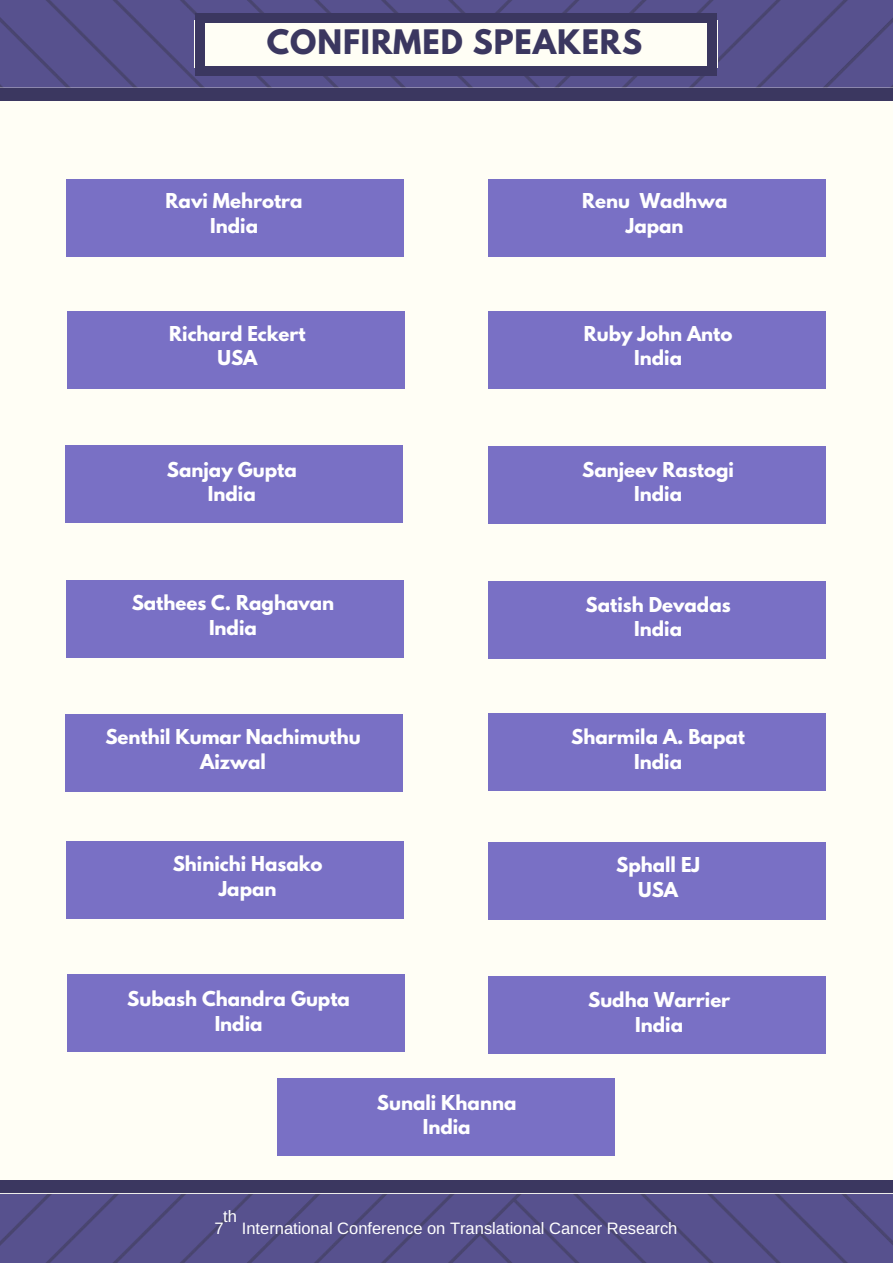
<style>
.page{position:relative;width:893px;height:1263px;background:#fff}
.page>*{position:absolute;margin:0;border:0;box-sizing:border-box;transform-origin:0 0}
.t1{font:700 29.85px "League Spartan";letter-spacing:.03em;color:#3b3760}
.t2{font:700 18.15px/24.8px "League Spartan";color:#fff;text-align:center}
.t3{font:16.5px "Arimo";color:#fff}
</style>
<div class="page">
<img style="left:0;top:0;width:892px;height:1262px">
<div style="left:0;top:88px;width:892px;height:1106px;background:#fffef5"></div>
<div style="left:0;top:1181px;width:892px;height:12px;background:#3b3760"></div>
<div style="left:0;top:89px;width:892px;height:12px;background:#3b3760"></div>
<div style="left:194px;top:21px;width:523px;height:47px;background:#fffef5"></div>
<div style="left:707px;top:67px;width:9px;height:9px;background:#3b3760"></div>
<div style="left:195px;top:22px;width:10px;height:45px;background:#3b3760"></div>
<div style="left:195px;top:67px;width:10px;height:9px;background:#3b3760"></div>
<div style="left:707px;top:22px;width:9px;height:45px;background:#3b3760"></div>
<div style="left:204px;top:67px;width:504px;height:9px;background:#3b3760"></div>
<div style="left:707px;top:13px;width:9px;height:9px;background:#3b3760"></div>
<div style="left:195px;top:13px;width:10px;height:9px;background:#3b3760"></div>
<div style="left:204px;top:13px;width:504px;height:9px;background:#3b3760"></div>
<div style="left:66px;top:179px;width:338px;height:77px;background:#7970c5"></div>
<div style="left:488px;top:179px;width:337px;height:77px;background:#7970c5"></div>
<div style="left:67px;top:311px;width:338px;height:78px;background:#7970c5"></div>
<div style="left:65px;top:445px;width:337px;height:78px;background:#7970c5"></div>
<div style="left:488px;top:311px;width:337px;height:78px;background:#7970c5"></div>
<div style="left:488px;top:446px;width:337px;height:78px;background:#7970c5"></div>
<div style="left:66px;top:580px;width:338px;height:78px;background:#7970c5"></div>
<div style="left:488px;top:581px;width:337px;height:78px;background:#7970c5"></div>
<div style="left:65px;top:714px;width:337px;height:77px;background:#7970c5"></div>
<div style="left:488px;top:713px;width:337px;height:77px;background:#7970c5"></div>
<div style="left:66px;top:841px;width:338px;height:77px;background:#7970c5"></div>
<div style="left:488px;top:842px;width:337px;height:77px;background:#7970c5"></div>
<div style="left:67px;top:975px;width:338px;height:77px;background:#7970c5"></div>
<div style="left:488px;top:976px;width:337px;height:77px;background:#7970c5"></div>
<div style="left:278px;top:1078px;width:337px;height:78px;background:#7970c5"></div>
<h1 class="t1" style="left:267px;top:27px;width:377px">CONFIRMED SPEAKERS</h1>
<p class="t2" style="left:166px;top:191px;width:139px">Ravi Mehrotra<br>India</p>
<p class="t2" style="left:582px;top:191px;width:147px">Renu Wadhwa<br>Japan</p>
<p class="t2" style="left:169px;top:323px;width:138px">Richard Eckert<br>USA</p>
<p class="t2" style="left:583px;top:323px;width:150px">Ruby John Anto<br>India</p>
<p class="t2" style="left:167px;top:459px;width:131px">Sanjay Gupta<br>India</p>
<p class="t2" style="left:582px;top:459px;width:153px">Sanjeev Rastogi<br>India</p>
<p class="t2" style="left:132px;top:593px;width:204px">Sathees C. Raghavan<br>India</p>
<p class="t2" style="left:585px;top:594px;width:147px">Satish Devadas<br>India</p>
<p class="t2" style="left:105px;top:727px;width:257px">Senthil Kumar Nachimuthu<br>Aizwal</p>
<p class="t2" style="left:571px;top:727px;width:175px">Sharmila A. Bapat<br>India</p>
<p class="t2" style="left:173px;top:854px;width:151px">Shinichi Hasako<br>Japan</p>
<p class="t2" style="left:616px;top:855px;width:85px">Sphall EJ<br>USA</p>
<p class="t2" style="left:127px;top:989px;width:224px">Subash Chandra Gupta<br>India</p>
<p class="t2" style="left:588px;top:990px;width:144px">Sudha Warrier<br>India</p>
<p class="t2" style="left:377px;top:1092px;width:141px">Sunali Khanna<br>India</p>
<p class="t3" style="left:223px;top:1207px;width:15px">th</p>
<p class="t3" style="left:214px;top:1219px;width:464px">7 International Conference on Translational Cancer Research</p>
</div>
